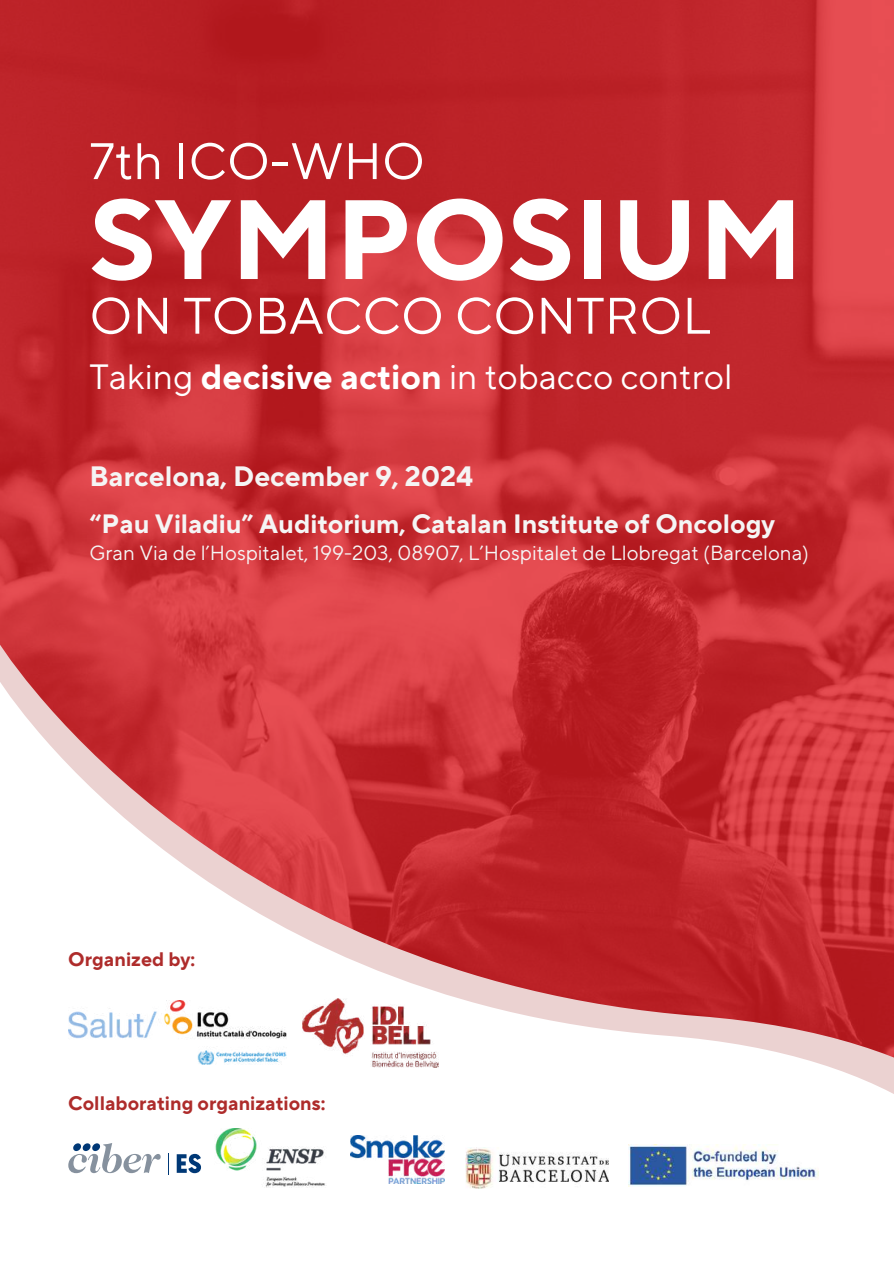
<style>
.page{position:relative;width:894px;height:1264px;background:#fff}
.page>*{position:absolute;margin:0;border:0;box-sizing:border-box;transform-origin:0 0}
.t1{font:700 112.5px "TT Norms Pro";color:#fff}
.t2{font:51.15px "TT Norms Pro";color:#fff}
.t3{font:34.95px "TT Norms Pro";color:#fff}
.t4{font:700 27.9px "TT Norms Pro";color:#f5f5f5}
.t5{font:700 26.4px "TT Norms Pro";color:#f5f5f5}
.t6{font:20.4px "TT Norms Pro";color:#f5f5f5}
.t7{font:700 19.5px "TT Norms Pro";color:#ae2c2b}
.s1{font-weight:700}
</style>
<div class="page">
<img style="left:0;top:0;width:893px;height:638px">
<svg style="left:0;top:638px;width:893px;height:37px"></svg>
<svg style="left:0;top:675px;width:893px;height:514px"></svg>
<img style="left:68px;top:1000px;width:218px;height:63px">
<img style="left:302px;top:998px;width:136px;height:69px">
<img style="left:465px;top:1146px;width:143px;height:42px">
<img style="left:351px;top:1135px;width:93px;height:48px">
<img style="left:628px;top:1144px;width:189px;height:42px">
<img style="left:215px;top:1128px;width:111px;height:58px">
<svg style="left:177px;top:1153px;width:24px;height:20px"></svg>
<svg style="left:168px;top:1152px;width:1px;height:22px"></svg>
<svg style="left:68px;top:1142px;width:93px;height:31px"></svg>
<h2 class="t2" style="left:89px;top:130px;width:337px">7th ICO-WHO</h2>
<h1 class="t1" style="left:89px;top:172px;width:715px">SYMPOSIUM</h1>
<h2 class="t2" style="left:89px;top:285px;width:623px">ON TOBACCO CONTROL</h2>
<h3 class="t3" style="left:89px;top:356px;width:644px">Taking <span class="s1">decisive action</span> in tobacco control</h3>
<h3 class="t4" style="left:89px;top:459px;width:385px">Barcelona, December 9, 2024</h3>
<p class="t5" style="left:89px;top:508px;width:687px">“Pau Viladiu” Auditorium, Catalan Institute of Oncology</p>
<p class="t6" style="left:89px;top:540px;width:721px">Gran Via de l’Hospitalet, 199-203, 08907, L’Hospitalet de Llobregat (Barcelona)</p>
<p class="t7" style="left:68px;top:947px;width:128px">Organized by:</p>
<p class="t7" style="left:68px;top:1091px;width:258px">Collaborating organizations:</p>
</div>
